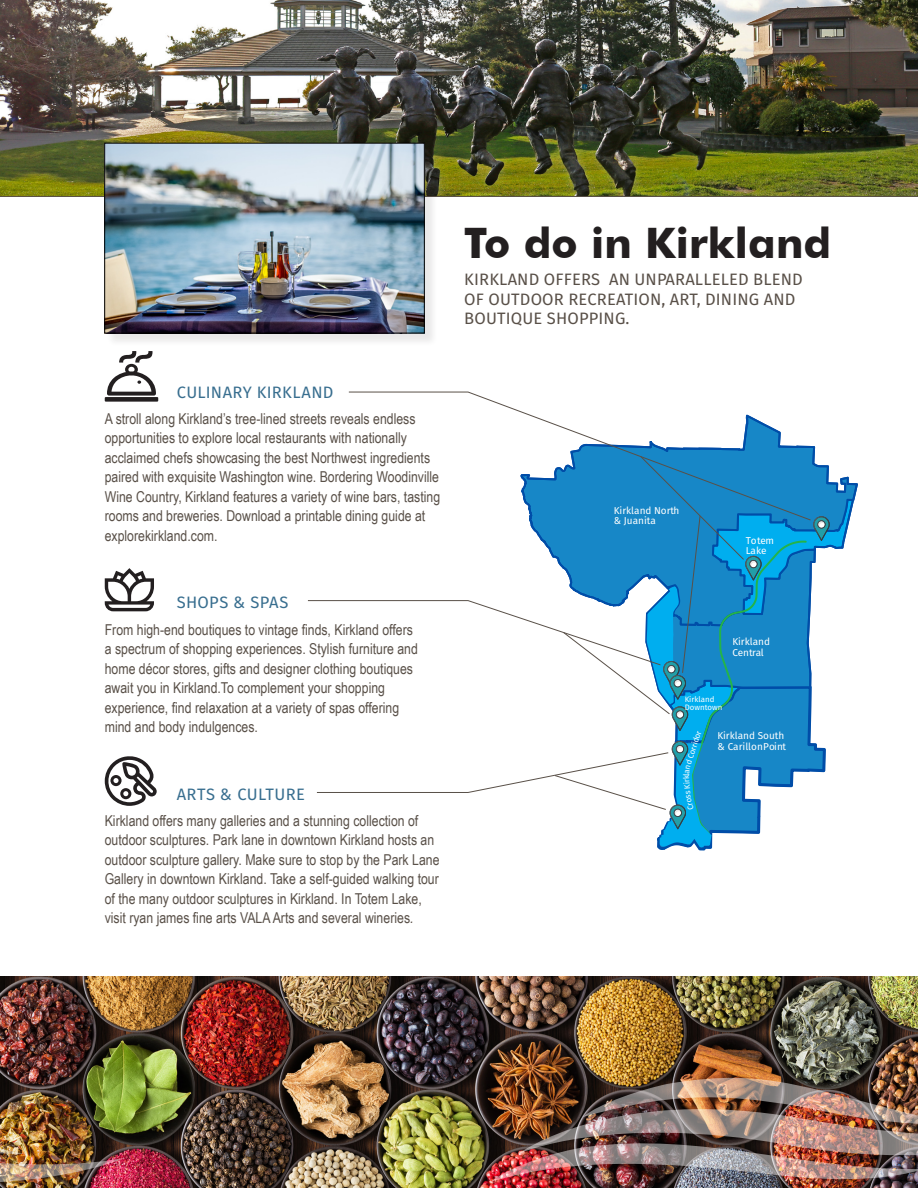
<style>
.page{position:relative;width:918px;height:1188px;background:#fff}
.page>*{position:absolute;margin:0;border:0;box-sizing:border-box;transform-origin:0 0}
.body_copy{font:700 42px "Futura BT";letter-spacing:.005em;color:#231f20}
.body_copy-2{font:16.5px/19.8px "Fira Sans";letter-spacing:.01em;color:#595048}
.body_copy-3{font:16.5px "Fira Sans";letter-spacing:.02em;color:#386e8f}
.body_copy-4{font:15px/19.5px "Arial Narrow";color:#595048}
.t1{font:10.05px/10.4px "Fira Sans";color:#fff}
.t2{font:7.95px "Fira Sans";color:#fff}
.t3{font:7.8px/8.2px "Fira Sans";color:#fff}
.s1{font-style:italic}
</style>
<div class="page">
<img style="left:0;top:976px;width:918px;height:212px">
<img style="left:0;top:1106px;width:127px;height:82px">
<svg style="left:105px;top:756px;width:52px;height:50px"></svg>
<svg style="left:105px;top:568px;width:49px;height:43px"></svg>
<div style="left:105px;top:397px;width:53px;height:5px;background:#231f20"></div>
<svg style="left:107px;top:351px;width:49px;height:45px"></svg>
<img style="left:0;top:0;width:918px;height:196px">
<div style="left:106px;top:144px;width:332px;height:203px;background:#231f20;opacity:.1"></div>
<img style="left:107px;top:145px;width:315px;height:186px">
<div style="left:105px;top:143px;width:319px;height:190px;border:1px solid #000"></div>
<img style="left:656px;top:1033px;width:171px;height:155px">
<img style="left:520px;top:446px;width:339px;height:587px">
<img style="left:490px;top:1076px;width:428px;height:108px">
<svg style="left:348px;top:392px;width:463px;height:64px"></svg>
<svg style="left:308px;top:456px;width:545px;height:482px"></svg>
<p class="body_copy-3" style="left:177px;top:380px;width:158px">CULINARY KIRKLAND</p>
<p class="body_copy-4" style="left:105px;top:408px;width:337px">A stroll along Kirkland’s tree-lined streets reveals endless opportunities to explore local restaurants with nationally acclaimed chefs showcasing the best Northwest ingredients paired with exquisite Washington wine. Bordering Woodinville Wine Country, Kirkland features a variety of wine bars, tasting rooms and breweries. Download a printable dining guide at explorekirkland.com.</p>
<p class="body_copy-3" style="left:177px;top:591px;width:113px">SHOPS &amp; SPAS</p>
<p class="body_copy-4" style="left:105px;top:619px;width:315px">From high-end boutiques to vintage finds, Kirkland offers a spectrum of shopping experiences. Stylish furniture and home décor stores, gifts and designer clothing boutiques await you in Kirkland.To complement your shopping experience, find relaxation at a variety of spas offering mind and body indulgences.</p>
<p class="body_copy-3" style="left:177px;top:782px;width:130px">ARTS &amp; CULTURE</p>
<p class="body_copy-4" style="left:105px;top:810px;width:336px">Kirkland offers many galleries and a stunning collection of outdoor sculptures. Park lane in downtown Kirkland hosts an outdoor sculpture gallery. Make sure to stop by the Park Lane Gallery in downtown Kirkland. Take a self-guided walking tour of the many outdoor sculptures in Kirkland. In Totem Lake, visit ryan james fine arts VALA Arts and several wineries<span class="s1">.</span></p>
<p class="body_copy" style="left:464px;top:217px;width:369px">To do in Kirkland</p>
<p class="body_copy-2" style="left:464px;top:269px;width:340px">KIRKLAND OFFERS AN UNPARALLELED BLEND<br>OF OUTDOOR RECREATION, ART, DINING AND<br>BOUTIQUE SHOPPING.</p>
<p class="t1" style="left:614px;top:505px;width:67px">Kirkland North &amp; Juanita</p>
<p class="t1" style="left:746px;top:535px;width:30px">Totem<br>Lake</p>
<p class="t1" style="left:732px;top:636px;width:39px">Kirkland<br>Central</p>
<p class="t3" style="left:685px;top:695px;width:39px">Kirkland<br>Downtown</p>
<p class="t2" style="left:683px;top:763px;width:37px;rotate:-72deg">d Corridor</p>
<p class="t1" style="left:717px;top:730px;width:70px">Kirkland South &amp; Carillon Point</p>
</div>
